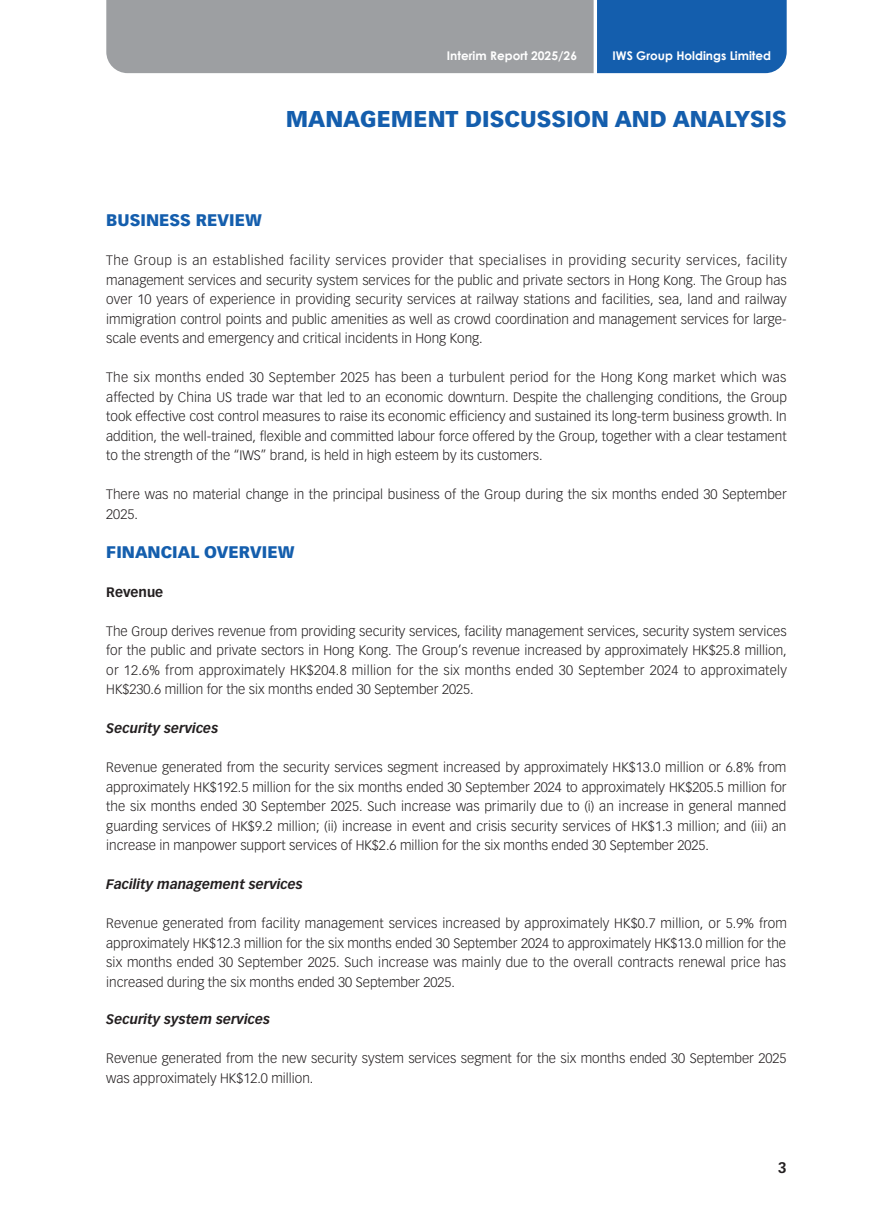
<style>
.page{position:relative;width:893px;height:1212px;background:#fff}
.page>*{position:absolute;margin:0;border:0;box-sizing:border-box;transform-origin:0 0}
.t1{font:900 22.5px "Vectora LT Std";color:#145ead}
.t2{font:900 16.5px "Vectora LT Std";color:#145ead}
.t3{font:700 15px "Vectora LT Std";color:#231f20}
.t4{font:300 13.5px/19.5px "Vectora LT Std";color:#231f20;text-align:justify}
.t5{font:italic 700 13.5px "Vectora LT Std";color:#231f20}
.t6{font:700 13.5px "Vectora LT Std";color:#231f20}
.t7{font:700 12px "Century Gothic";color:#fff}
</style>
<div class="page">
<svg style="left:106px;top:0;width:681px;height:73px;background:#788da5"></svg>
<p class="t7" style="left:447px;top:46px;width:132px">Interim Report 2025/26</p>
<p class="t7" style="left:612px;top:46px;width:160px">IWS Group Holdings Limited</p>
<h1 class="t1" style="left:286px;top:105px;width:502px">MANAGEMENT DISCUSSION AND ANALYSIS</h1>
<p class="t2" style="left:106px;top:210px;width:157px">BUSINESS REVIEW</p>
<p class="t4" style="left:106px;top:251px;width:682px">The Group is an established facility services provider that specialises in providing security services, facility management services and security system services for the public and private sectors in Hong Kong. The Group has over 10 years of experience in providing security services at railway stations and facilities, sea, land and railway immigration control points and public amenities as well as crowd coordination and management services for large&shy;scale events and emergency and critical incidents in Hong Kong.</p>
<p class="t4" style="left:106px;top:368px;width:682px">The six months ended 30 September 2025 has been a turbulent period for the Hong Kong market which was affected by China US trade war that led to an economic downturn. Despite the challenging conditions, the Group took effective cost control measures to raise its economic efficiency and sustained its long-term business growth. In addition, the well-trained, flexible and committed labour force offered by the Group, together with a clear testament to the strength of the “IWS” brand, is held in high esteem by its customers.</p>
<p class="t4" style="left:106px;top:485px;width:682px">There was no material change in the principal business of the Group during the six months ended 30 September<br>2025.</p>
<p class="t2" style="left:106px;top:542px;width:190px">FINANCIAL OVERVIEW</p>
<p class="t6" style="left:106px;top:584px;width:58px">Revenue</p>
<p class="t4" style="left:106px;top:621px;width:682px">The Group derives revenue from providing security services, facility management services, security system services for the public and private sectors in Hong Kong. The Group’s revenue increased by approximately HK$25.8 million, or 12.6% from approximately HK$204.8 million for the six months ended 30 September 2024 to approximately HK$230.6 million for the six months ended 30 September 2025.</p>
<p class="t5" style="left:106px;top:720px;width:114px">Security services</p>
<p class="t4" style="left:106px;top:758px;width:682px">Revenue generated from the security services segment increased by approximately HK$13.0 million or 6.8% from approximately HK$192.5 million for the six months ended 30 September 2024 to approximately HK$205.5 million for the six months ended 30 September 2025. Such increase was primarily due to (i) an increase in general manned guarding services of HK$9.2 million; (ii) increase in event and crisis security services of HK$1.3 million; and (iii) an increase in manpower support services of HK$2.6 million for the six months ended 30 September 2025.</p>
<p class="t5" style="left:106px;top:876px;width:198px">Facility management services</p>
<p class="t4" style="left:106px;top:914px;width:682px">Revenue generated from facility management services increased by approximately HK$0.7 million, or 5.9% from approximately HK$12.3 million for the six months ended 30 September 2024 to approximately HK$13.0 million for the six months ended 30 September 2025. Such increase was mainly due to the overall contracts renewal price has increased during the six months ended 30 September 2025.</p>
<p class="t5" style="left:106px;top:1011px;width:165px">Security system services</p>
<p class="t4" style="left:106px;top:1049px;width:682px">Revenue generated from the new security system services segment for the six months ended 30 September 2025 was approximately HK$12.0 million.</p>
<p class="t3" style="left:778px;top:1158px;width:10px">3</p>
</div>
